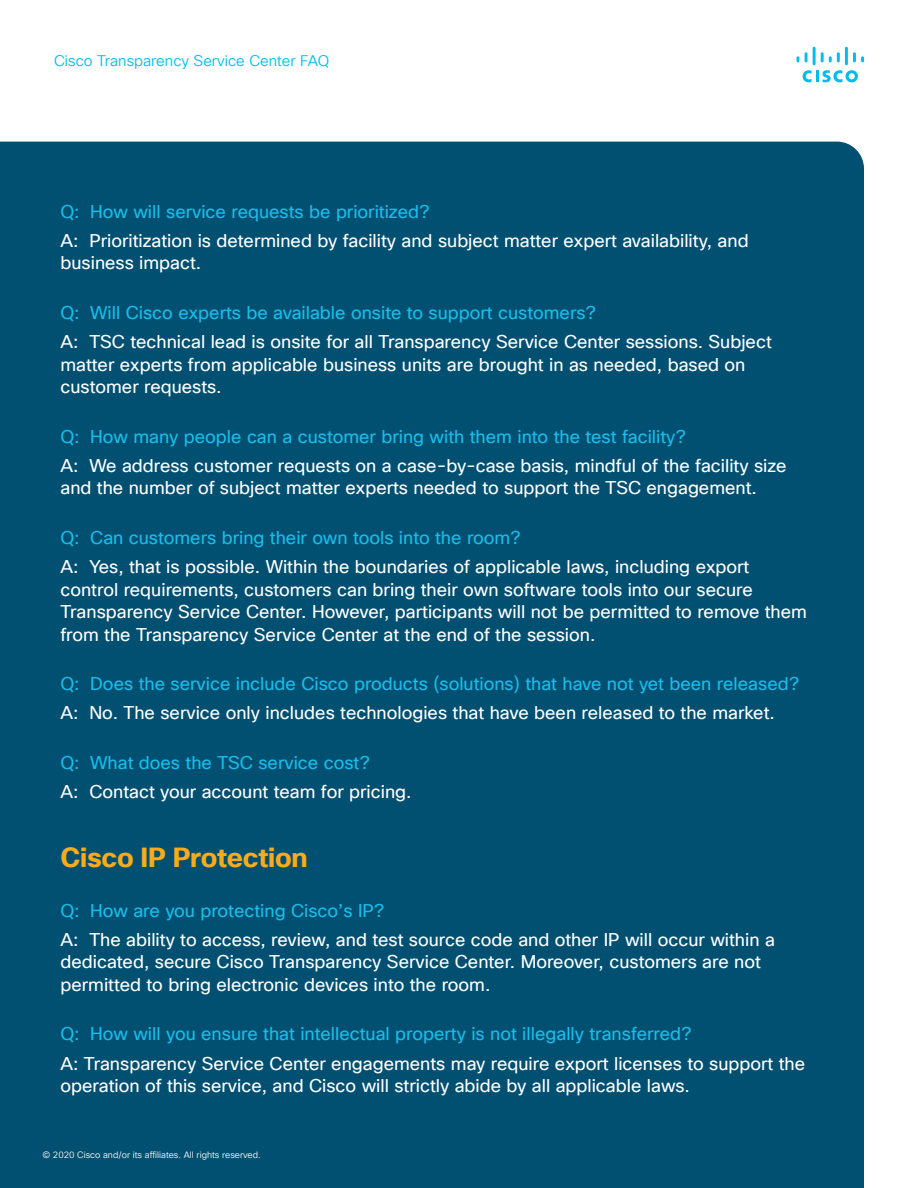
<style>
.page{position:relative;width:918px;height:1188px;background:#fff}
.page>*{position:absolute;margin:0;border:0;box-sizing:border-box;transform-origin:0 0}
.Subhead2_Orange{font:700 27px "Cisco Sans TT";letter-spacing:-.01em;color:#faab1a}
.Body{font:18px/22.5px "Cisco Sans TT";color:#fff}
.Body-2{font:18px "Cisco Sans TT";color:#1abde9}
.Body_White_2{font:18px/22.5px "Cisco Sans TT";color:#fff}
.White_Body{font:18px/22.5px "Cisco Sans TT";color:#fff}
.Body_Blue{font:18px "Cisco Sans TT";color:#1abde9}
.t1{font:15px "Cisco Sans TT Light";color:#01bcec}
.t2{font:9px "Cisco Sans TT Light";color:#fff}
</style>
<div class="page">
<svg style="left:803px;top:70px;width:55px;height:12px"></svg>
<svg style="left:797px;top:56px;width:2px;height:6px"></svg>
<svg style="left:805px;top:52px;width:3px;height:10px"></svg>
<hr style="left:813px;top:47px;width:3px;height:18px;background:#01bcec">
<svg style="left:821px;top:52px;width:19px;height:10px"></svg>
<hr style="left:845px;top:47px;width:3px;height:18px;background:#01bcec">
<svg style="left:853px;top:52px;width:11px;height:10px"></svg>
<div style="left:0;top:142px;width:864px;height:1046px;background:#015072"></div>
<p class="t1" style="left:54px;top:51px;width:277px">Cisco Transparency Service Center FAQ</p>
<p class="Body-2" style="left:60px;top:200px;width:371px">Q: How will service requests be prioritized?</p>
<p class="Body" style="left:60px;top:230px;width:690px">A: Prioritization is determined by facility and subject matter expert availability, and business impact.</p>
<p class="Body-2" style="left:60px;top:301px;width:537px">Q: Will Cisco experts be available onsite to support customers?</p>
<p class="Body" style="left:60px;top:331px;width:713px">A: TSC technical lead is onsite for all Transparency Service Center sessions. Subject matter experts from applicable business units are brought in as needed, based on customer requests.</p>
<p class="Body-2" style="left:60px;top:425px;width:627px">Q: How many people can a customer bring with them into the test facility?</p>
<p class="Body" style="left:60px;top:455px;width:728px">A: We address customer requests on a case-by-case basis, mindful of the facility size and the number of subject matter experts needed to support the TSC engagement.</p>
<p class="Body-2" style="left:60px;top:526px;width:462px">Q: Can customers bring their own tools into the room?</p>
<p class="Body" style="left:60px;top:556px;width:748px">A: Yes, that is possible. Within the boundaries of applicable laws, including export control requirements, customers can bring their own software tools into our secure Transparency Service Center. However, participants will not be permitted to remove them from the Transparency Service Center at the end of the session.</p>
<p class="Body-2" style="left:60px;top:672px;width:740px">Q: Does the service include Cisco products (solutions) that have not yet been released?</p>
<p class="Body_White_2" style="left:60px;top:702px;width:716px">A: No. The service only includes technologies that have been released to the market.</p>
<p class="Body-2" style="left:60px;top:751px;width:311px">Q: What does the TSC service cost?</p>
<p class="Body_White_2" style="left:60px;top:781px;width:353px">A: Contact your account team for pricing.</p>
<p class="Subhead2_Orange" style="left:60px;top:840px;width:249px">Cisco IP Protection</p>
<p class="Body_Blue" style="left:60px;top:899px;width:325px">Q: How are you protecting Cisco’s IP?</p>
<p class="Body_White_2" style="left:60px;top:929px;width:716px">A: The ability to access, review, and test source code and other IP will occur within a dedicated, secure Cisco Transparency Service Center. Moreover, customers are not permitted to bring electronic devices into the room.</p>
<p class="Body-2" style="left:60px;top:1022px;width:633px">Q: How will you ensure that intellectual property is not illegally transferred?</p>
<p class="White_Body" style="left:60px;top:1053px;width:746px">A: Transparency Service Center engagements may require export licenses to support the operation of this service, and Cisco will strictly abide by all applicable laws.</p>
<p class="t2" style="left:42px;top:1149px;width:220px">© 2020 Cisco and/or its affiliates. All rights reserved.</p>
</div>
